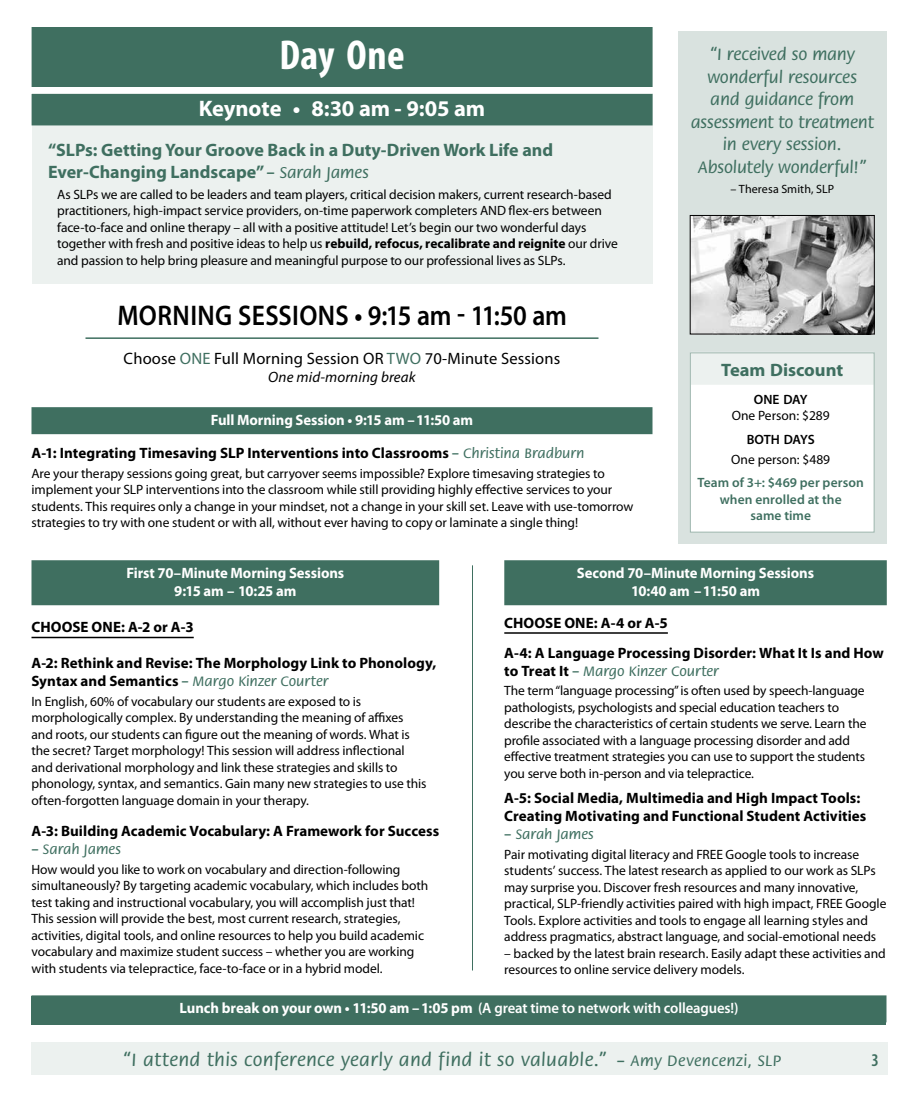
<style>
.page{position:relative;width:918px;height:1107px;background:#fff}
.page>*{position:absolute;margin:0;border:0;box-sizing:border-box;transform-origin:0 0}
.t1{font:700 condensed 42px "Myriad Pro";letter-spacing:.01em;color:#fff}
.t2{font:600 28.5px "Myriad Pro";letter-spacing:.01em;color:#000;scale:.9 1}
.t3{font:700 22.5px "Myriad Pro";letter-spacing:-.005em;color:#fff}
.t4{font:500 19.5px "Flora Std";letter-spacing:.02em;color:#3f6f60}
.t5{font:500 18px/22.5px "Flora Std";letter-spacing:-.01em;color:#3f6f60;text-align:center}
.t6{font:700 18px/21.6px "Myriad Pro";color:#3f6f60}
.t7{font:600 condensed 18px "Myriad Pro";color:#3f6f60}
.t8{font:16.5px "Myriad Pro";letter-spacing:.01em;color:#000}
.t9{font:700 15px/30px "Myriad Pro";letter-spacing:.005em;color:#000}
.t10{font:700 15px/18px "Myriad Pro";letter-spacing:-.005em;color:#fff;text-align:center}
.t11{font:500 15px "Flora Std";color:#3f6f60}
.t12{font:600 15px "Myriad Pro";letter-spacing:-.01em;color:#fff}
.t13{font:italic 15px "Myriad Pro";letter-spacing:.01em;color:#000}
.t14{font:13.5px/16.5px "Myriad Pro";letter-spacing:-.01em;color:#000}
.t15{font:600 13.5px/16.2px "Myriad Pro";letter-spacing:.005em;color:#3f6f60;text-align:center}
.t16{font:600 13.5px "Myriad Pro";letter-spacing:-.02em;color:#000}
.t17{font:12px "Myriad Pro";letter-spacing:.005em;color:#000}
.s1{font-family:"Flora Std";font-weight:500;font-size:17.25px}
.s2{font-weight:700}
.s3{color:#3f6f60}
.s4{font-family:"Flora Std";font-weight:500;color:#3f6f60}
.s5{font-family:"Myriad Pro";font-weight:700;color:#000}
.s6{font-size:16.5px}
</style>
<div class="page">
<div style="left:678px;top:32px;width:208px;height:512px;background:#d9e2df"></div>
<div style="left:32px;top:1042px;width:856px;height:34px;background:#ecf1ef"></div>
<div style="left:690px;top:353px;width:184px;height:179px;background:#fff"></div>
<div style="left:691px;top:352px;width:183px;height:33px;background:#ecf1ef"></div>
<div style="left:690px;top:352px;width:184px;height:180px;border:1px solid #9fb7af"></div>
<img style="left:692px;top:217px;width:180px;height:115px">
<div style="left:690px;top:215px;width:184px;height:119px;border:1px solid #000"></div>
<div style="left:32px;top:93px;width:621px;height:191px;background:#ecf1ef"></div>
<div style="left:32px;top:94px;width:621px;height:31px;background:#3f6f60"></div>
<div style="left:32px;top:407px;width:620px;height:27px;background:#3f6f60"></div>
<hr style="left:472px;top:565px;width:1px;height:405px;background:#3f6f60">
<div style="left:32px;top:996px;width:854px;height:28px;background:#3f6f60"></div>
<div style="left:32px;top:995px;width:854px;height:27px;background:#3f6f60"></div>
<div style="left:32px;top:27px;width:621px;height:60px;background:#3f6f60"></div>
<hr style="left:86px;top:337px;width:512px;height:2px;background:#3f6f60">
<div style="left:32px;top:560px;width:407px;height:45px;background:#3f6f60"></div>
<hr style="left:32px;top:637px;width:162px;height:1px;background:#000">
<div style="left:504px;top:560px;width:383px;height:45px;background:#3f6f60"></div>
<hr style="left:504px;top:632px;width:164px;height:2px;background:#000">
<h1 class="t1" style="left:279px;top:29px;width:127px">Day One</h1>
<h3 class="t3" style="left:199px;top:94px;width:288px">Keynote • 8:30 am ‑ 9:05 am</h3>
<h3 class="t6" style="left:48px;top:139px;width:507px">“SLPs: Getting Your Groove Back in a Duty-Driven Work Life and<br>Ever-Changing Landscape” <span class="s1">– Sarah James</span></h3>
<p class="t14" style="left:57px;top:186px;width:562px">As SLPs we are called to be leaders and team players, critical decision makers, current research-based practitioners, high-impact service providers, on-time paperwork completers AND flex-ers between face-to-face and online therapy – all with a positive attitude! Let’s begin our two wonderful days together with fresh and positive ideas to help us <span class="s2">rebuild, refocus, recalibrate and reignite</span> our drive and passion to help bring pleasure and meaningful purpose to our professional lives as SLPs.</p>
<h2 class="t2" style="left:117px;top:297px;width:501px">MORNING SESSIONS • 9:15 am - 11:50 am</h2>
<p class="t8" style="left:124px;top:349px;width:438px">Choose <span class="s3">ONE</span> Full Morning Session OR <span class="s3">TWO</span> 70-Minute Sessions</p>
<p class="t13" style="left:268px;top:368px;width:149px">One mid-morning break</p>
<p class="t10" style="left:211px;top:411px;width:264px">Full Morning Session • 9:15 am –11:50 am</p>
<p class="t9" style="left:32px;top:438px;width:555px">A‑1: Integrating Timesaving SLP Interventions into Classrooms <span class="s4">– Christina Bradburn</span></p>
<p class="t14" style="left:32px;top:465px;width:603px">Are your therapy sessions going great, but carryover seems impossible? Explore timesaving strategies to implement your SLP interventions into the classroom while still providing highly effective services to your students. This requires only a change in your mindset, not a change in your skill set. Leave with use-tomorrow strategies to try with one student or with all, without ever having to copy or laminate a single thing!</p>
<h3 class="t5" style="left:691px;top:44px;width:185px">“I received so many wonderful resources and guidance from assessment to treatment in every session.<br>Absolutely wonderful!”</h3>
<p class="t17" style="left:730px;top:182px;width:105px">– Theresa Smith, SLP</p>
<h3 class="t6" style="left:721px;top:358px;width:123px">Team Discount</h3>
<p class="t16" style="left:754px;top:391px;width:55px">ONE DAY</p>
<p class="t14" style="left:732px;top:407px;width:100px">One Person: $289</p>
<p class="t16" style="left:747px;top:431px;width:70px">BOTH DAYS</p>
<p class="t14" style="left:731px;top:451px;width:100px">One person: $489</p>
<p class="t15" style="left:698px;top:474px;width:168px">Team of 3+: $469 per person when enrolled at the<br>same time</p>
<p class="t10" style="left:126px;top:564px;width:219px">First 70–Minute Morning Sessions<br>9:15 am – 10:25 am</p>
<p class="t9" style="left:32px;top:612px;width:164px">CHOOSE ONE: A‑2 or A‑3</p>
<p class="t9" style="left:32px;top:648px;width:406px">A‑2: Rethink and Revise: The Morphology Link to Phonology,</p>
<p class="t11" style="left:32px;top:674px;width:298px"><span class="s5">Syntax and Semantics</span> – Margo Kinzer Courter</p>
<p class="t14" style="left:32px;top:693px;width:397px">In English, 60% of vocabulary our students are exposed to is morphologically complex. By understanding the meaning of affixes and roots, our students can figure out the meaning of words. What is the secret? Target morphology! This session will address inflectional and derivational morphology and link these strategies and skills to phonology, syntax, and semantics. Gain many new strategies to use this often-forgotten language domain in your therapy.</p>
<p class="t9" style="left:32px;top:816px;width:409px">A‑3: Building Academic Vocabulary: A Framework for Success</p>
<p class="t11" style="left:32px;top:842px;width:91px">– Sarah James</p>
<p class="t14" style="left:32px;top:861px;width:398px">How would you like to work on vocabulary and direction-following simultaneously? By targeting academic vocabulary, which includes both test taking and instructional vocabulary, you will accomplish just that!<br>This session will provide the best, most current research, strategies, activities, digital tools, and online resources to help you build academic vocabulary and maximize student success – whether you are working with students via telepractice, face-to-face or in a hybrid model.</p>
<p class="t10" style="left:577px;top:564px;width:239px">Second 70–Minute Morning Sessions<br>10:40 am –11:50 am</p>
<p class="t9" style="left:504px;top:607px;width:381px">CHOOSE ONE: A‑4 or A‑5<br>A‑4: A Language Processing Disorder: What It Is and How</p>
<p class="t11" style="left:504px;top:663px;width:216px"><span class="s5">to Treat It</span> – Margo Kinzer Courter</p>
<p class="t14" style="left:504px;top:682px;width:364px">The term “language processing” is often used by speech-language pathologists, psychologists and special education teachers to describe the characteristics of certain students we serve. Learn the profile associated with a language processing disorder and add effective treatment strategies you can use to support the students you serve both in-person and via telepractice.</p>
<p class="t9" style="left:504px;top:789px;width:364px;line-height:18px">A‑5: Social Media, Multimedia and High Impact Tools:<br>Creating Motivating and Functional Student Activities</p>
<p class="t11" style="left:504px;top:827px;width:91px">– Sarah James</p>
<p class="t14" style="left:504px;top:846px;width:384px">Pair motivating digital literacy and FREE Google tools to increase students’ success. The latest research as applied to our work as SLPs may surprise you. Discover fresh resources and many innovative, practical, SLP-friendly activities paired with high impact, FREE Google Tools. Explore activities and tools to engage all learning styles and address pragmatics, abstract language, and social-emotional needs</p>
<p class="t14" style="left:504px;top:945px;width:383px">– backed by the latest brain research. Easily adapt these activities and resources to online service delivery models.</p>
<p class="t12" style="left:180px;top:999px;width:560px"><span class="s2">Lunch break on your own • 11:50 am –1:05 pm</span> (A great time to network with colleagues!)</p>
<h3 class="t4" style="left:123px;top:1050px;width:660px">“I attend this conference yearly and find it so valuable.” <span class="s6">– Amy Devencenzi, SLP</span></h3>
<h3 class="t7" style="left:872px;top:1049px;width:9px">3</h3>
</div>
